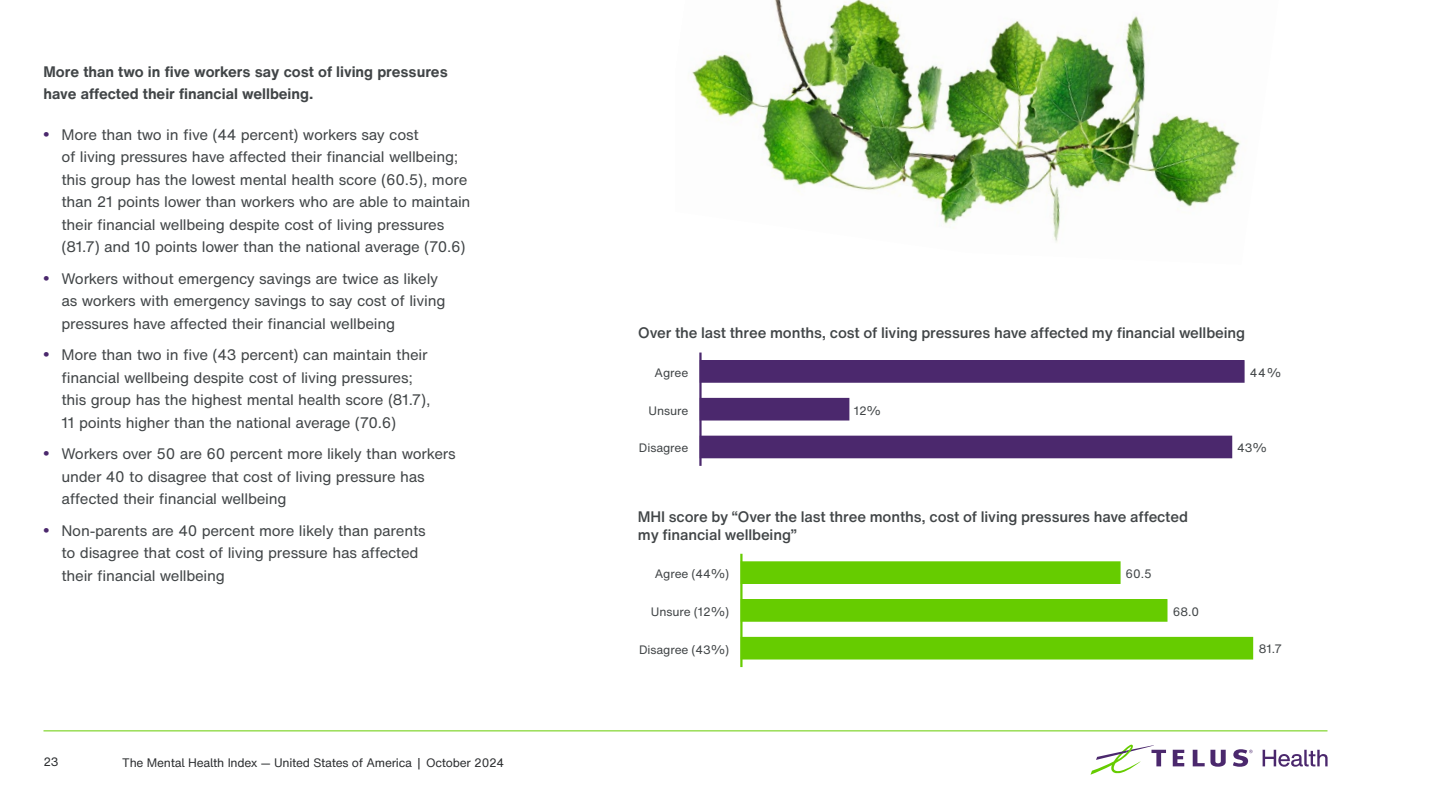
<style>
.page{position:relative;width:1440px;height:810px;background:#fff}
.page>*{position:absolute;margin:0;border:0;box-sizing:border-box;transform-origin:0 0}
.t1{font:15px/22.5px "H Nfor TELUS";letter-spacing:-.015em;color:#414547}
.t2{font:500 15px/18px "H Nfor TELUS";letter-spacing:-.01em;color:#414547}
.t3{font:700 15px/22.5px "H Nfor TELUS";letter-spacing:-.005em;color:#414547}
.t4{font:12px "H Nfor TELUS";letter-spacing:-.005em;color:#414547}
.t5{font:12px "H Nfor TELUSSA";letter-spacing:-.02em;color:#2c2e30}
.t6{font:12px "H Nfor TELUS";color:#2c2e30}
.s1{font-family:"Arial";font-weight:700;font-size:16.5px;color:#4b286d}
</style>
<div class="page">
<svg style="left:1173px;top:750px;width:11px;height:16px"></svg>
<svg style="left:1193px;top:750px;width:33px;height:17px"></svg>
<svg style="left:1090px;top:745px;width:76px;height:30px"></svg>
<svg style="left:1233px;top:749px;width:20px;height:18px"></svg>
<svg style="left:1263px;top:750px;width:65px;height:17px"></svg>
<hr style="left:44px;top:730px;width:1284px;height:1px;background:#6c0">
<hr style="left:699px;top:353px;width:3px;height:113px;background:#4b286d">
<div style="left:700px;top:361px;width:544px;height:21px;background:#4b286d"></div>
<div style="left:700px;top:360px;width:545px;height:23px;border:2px solid #4b286d"></div>
<div style="left:700px;top:399px;width:149px;height:21px;background:#4b286d"></div>
<div style="left:700px;top:398px;width:149px;height:23px;border:2px solid #4b286d"></div>
<div style="left:700px;top:436px;width:532px;height:22px;background:#4b286d"></div>
<hr style="left:740px;top:554px;width:3px;height:113px;background:#6c0">
<div style="left:741px;top:562px;width:379px;height:21px;background:#6c0"></div>
<div style="left:741px;top:561px;width:380px;height:23px;border:2px solid #6c0"></div>
<div style="left:741px;top:600px;width:426px;height:21px;background:#6c0"></div>
<div style="left:741px;top:599px;width:427px;height:23px;border:2px solid #6c0"></div>
<div style="left:741px;top:638px;width:511px;height:21px;background:#6c0"></div>
<div style="left:741px;top:637px;width:512px;height:23px;border:2px solid #6c0"></div>
<img style="left:692px;top:0;width:549px;height:243px">
<p class="t3" style="left:44px;top:60px;width:406px">More than two in five workers say cost of living pressures have affected their financial wellbeing.</p>
<p class="t1" style="left:62px;top:123px;width:411px;text-indent:-18px"><span class="s1">•</span> More than two in five (44 percent) workers say cost<br>of living pressures have affected their financial wellbeing; this group has the lowest mental health score (60. 5), more than 21 points lower than workers who are able to maintain their financial wellbeing despite cost of living pressures (81.7) and 10 points lower than the national average (70. 6)</p>
<p class="t1" style="left:62px;top:267px;width:385px;text-indent:-18px"><span class="s1">•</span> Workers without emergency savings are twice as likely as workers with emergency savings to say cost of living pressures have affected their financial wellbeing</p>
<p class="t1" style="left:61px;top:343px;width:371px;text-indent:-18px"><span class="s1">•</span> More than two in five (43 percent) can maintain their financial wellbeing despite cost of living pressures; this group has the highest mental health score (81.7), 11 points higher than the national average (70. 6)</p>
<p class="t1" style="left:62px;top:442px;width:396px;text-indent:-18px"><span class="s1">•</span> Workers over 50 are 60 percent more likely than workers under 40 to disagree that cost of living pressure has affected their financial wellbeing</p>
<p class="t1" style="left:62px;top:519px;width:366px;text-indent:-18px"><span class="s1">•</span> Non-parents are 40 percent more likely than parents to disagree that cost of living pressure has affected their financial wellbeing</p>
<p class="t6" style="left:44px;top:754px;width:17px">23</p>
<p class="t5" style="left:122px;top:754px;width:384px">The Mental Health Index — United States of America | October 2024</p>
<p class="t2" style="left:638px;top:323px;width:608px">Over the last three months, cost of living pressures have affected my financial wellbeing</p>
<p class="t4" style="left:655px;top:364px;width:35px">Agree</p>
<p class="t4" style="left:649px;top:402px;width:41px">Unsure</p>
<p class="t4" style="left:854px;top:402px;width:29px">12%</p>
<p class="t4" style="left:1250px;top:364px;width:33px">44%</p>
<p class="t4" style="left:639px;top:440px;width:51px">Disagree</p>
<p class="t4" style="left:1237px;top:440px;width:31px">43%</p>
<p class="t2" style="left:638px;top:508px;width:552px">MHI score by “Over the last three months, cost of living pressures have affected my financial wellbeing”</p>
<p class="t4" style="left:1126px;top:565px;width:28px">60.5</p>
<p class="t4" style="left:1173px;top:603px;width:28px">68.0</p>
<p class="t4" style="left:639px;top:641px;width:92px">Disagree (43%)</p>
<p class="t4" style="left:1259px;top:641px;width:25px">81.7</p>
<p class="t4" style="left:655px;top:565px;width:76px">Agree (44%)</p>
<p class="t4" style="left:651px;top:603px;width:80px">Unsure (12%)</p>
</div>
